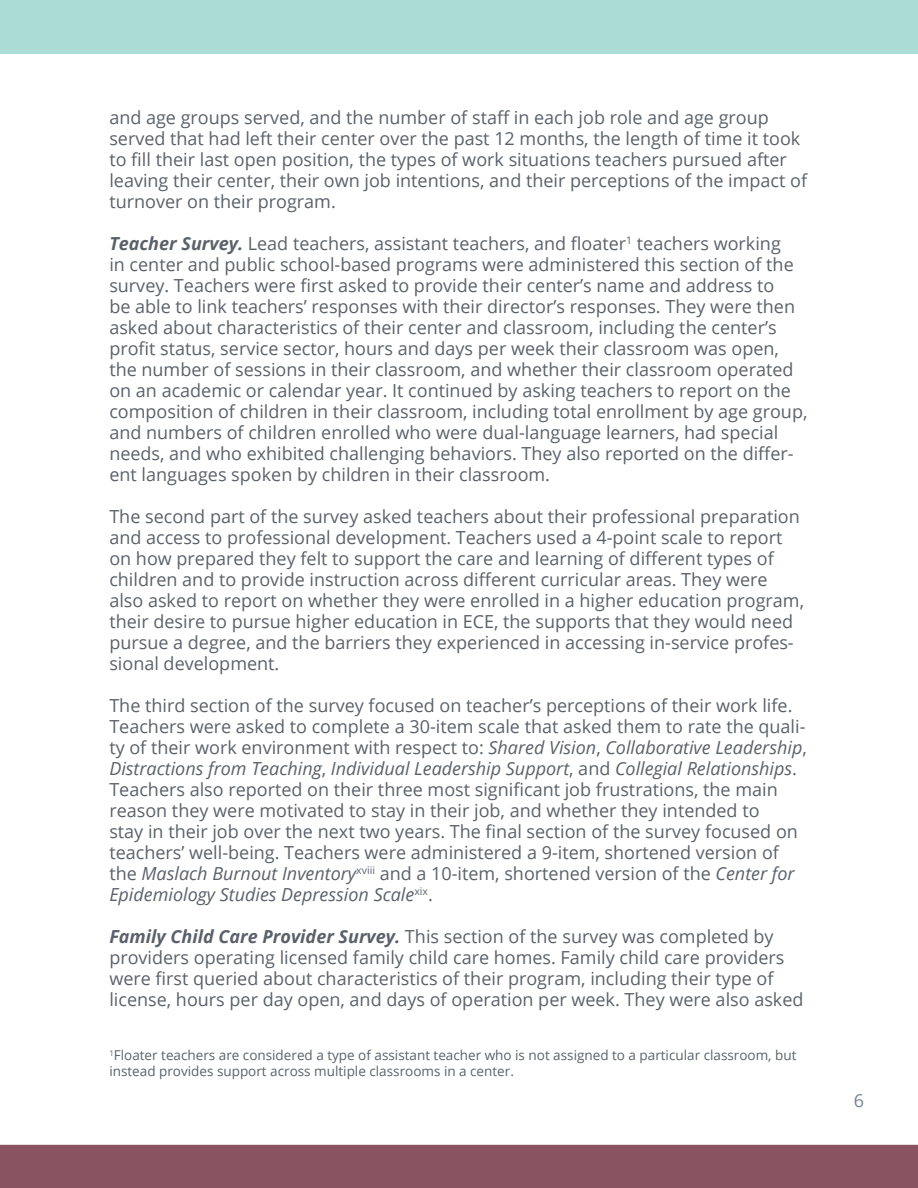
<style>
.page{position:relative;width:918px;height:1188px;background:#fff}
.page>*{position:absolute;margin:0;border:0;box-sizing:border-box;transform-origin:0 0}
.t1{font:18px/21px "Open Sans";color:#5b616a}
.t2{font:18px "Open Sans";color:#778391}
.t3{font:13.5px/16.2px "Open Sans";color:#5b616a}
.s1{font-weight:700;font-style:italic}
.s2{font-style:italic}
</style>
<div class="page">
<div style="left:0;top:0;width:918px;height:54px;background:#abdcd6"></div>
<div style="left:0;top:1145px;width:918px;height:43px;background:#89545f"></div>
<p class="t1" style="left:109px;top:106px;width:699px">and age groups served, and the number of staff in each job role and age group served that had left their center over the past 12 months, the length of time it took to fill their last open position, the types of work situations teachers pursued after leaving their center, their own job intentions, and their perceptions of the impact of turnover on their program.</p>
<p class="t1" style="left:109px;top:232px;width:700px"><span class="s1">Teacher Survey.</span> Lead teachers, assistant teachers, and floater<sup>1</sup> teachers working<br>in center and public school-based programs were administered this section of the survey. Teachers were first asked to provide their center’s name and address to<br>be able to link teachers’ responses with their director’s responses. They were then asked about characteristics of their center and classroom, including the center’s profit status, service sector, hours and days per week their classroom was open, the number of sessions in their classroom, and whether their classroom operated on an academic or calendar year. It continued by asking teachers to report on the composition of children in their classroom, including total enrollment by age group, and numbers of children enrolled who were dual-language learners, had special needs, and who exhibited challenging behaviors. They also reported on the differ&shy;ent languages spoken by children in their classroom.</p>
<p class="t1" style="left:109px;top:505px;width:696px">The second part of the survey asked teachers about their professional preparation and access to professional development. Teachers used a 4-point scale to report on how prepared they felt to support the care and learning of different types of children and to provide instruction across different curricular areas. They were also asked to report on whether they were enrolled in a higher education program, their desire to pursue higher education in ECE, the supports that they would need pursue a degree, and the barriers they experienced in accessing in-service profes&shy;sional development.</p>
<p class="t1" style="left:109px;top:694px;width:699px">The third section of the survey focused on teacher’s perceptions of their work life.<br>Teachers were asked to complete a 30-item scale that asked them to rate the quali&shy;ty of their work environment with respect to: <span class="s2">Shared Vision</span>, <span class="s2">Collaborative Leadership</span>, <span class="s2">Distractions from Teaching</span>, <span class="s2">Individual Leadership Support</span>, and <span class="s2">Collegial Relationships</span>.<br>Teachers also reported on their three most significant job frustrations, the main reason they were motivated to stay in their job, and whether they intended to<br>stay in their job over the next two years. The final section of the survey focused on teachers’ well-being. Teachers were administered a 9-item, shortened version of the <span class="s2">Maslach Burnout Inventory</span><sup>xviii</sup> and a 10-item, shortened version of the <span class="s2">Center for Epidemiology Studies Depression Scale</span><sup>xix</sup>.</p>
<p class="t1" style="left:109px;top:925px;width:696px"><span class="s1">Family Child Care Provider Survey.</span> This section of the survey was completed by providers operating licensed family child care homes. Family child care providers were first queried about characteristics of their program, including their type of license, hours per day open, and days of operation per week. They were also asked</p>
<p class="t3" style="left:109px;top:1047px;width:689px"><sup>1</sup>Floater teachers are considered a type of assistant teacher who is not assigned to a particular classroom, but instead provides support across multiple classrooms in a center.</p>
<p class="t2" style="left:854px;top:1088px;width:12px">6</p>
</div>
